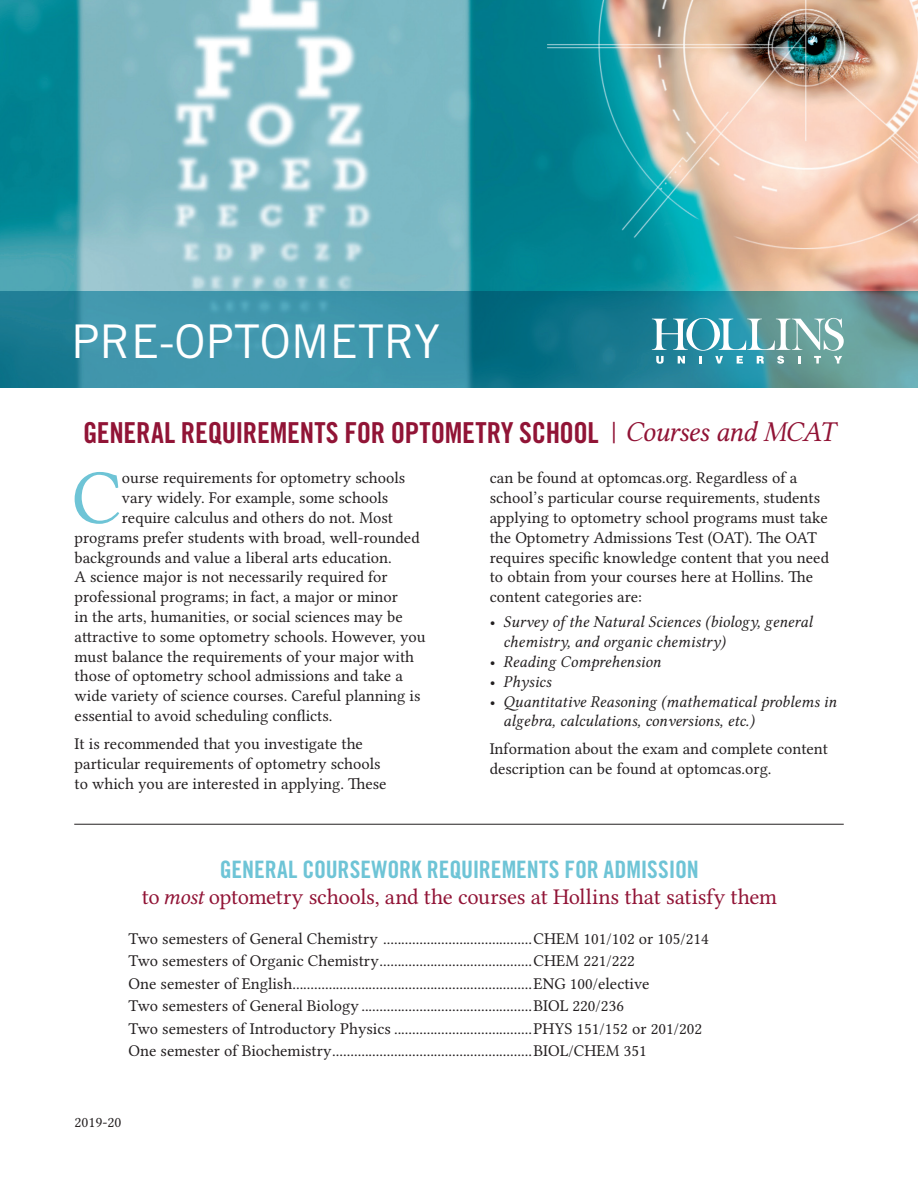
<style>
.page{position:relative;width:918px;height:1188px;background:#fff}
.page>*{position:absolute;margin:0;border:0;box-sizing:border-box;transform-origin:0 0}
.t1{font:77.7px "Lin Libertine O";color:#6ec4d6}
.t2{font:46.5px "Trade Gothic LT Std";color:#fff}
.t3{font:28.8px "Trade Gothic LT Std Bd Cn 20";letter-spacing:-.01em;color:#911436}
.t4{font:24px "Trade Gothic LT Std Bd Cn 20";letter-spacing:-.005em;color:#6ec4d6}
.t5{font:22.5px "Lin Libertine O";letter-spacing:-.01em;color:#911436}
.t6{font:16.5px/19.8px "Lin Libertine O";color:#231f20}
.t7{font:16.5px/19.8px "Lin Libertine OI";color:#231f20}
.t8{font:15px "Lin Libertine O";color:#231f20}
.s1{font-family:"Trade Gothic LT Std";font-weight:300}
.s2{font-family:"Lin Libertine OI"}
.s3{font-family:"Lin Libertine O"}
</style>
<div class="page">
<img style="left:0;top:0;width:918px;height:292px">
<hr style="left:74px;top:824px;width:770px;height:1px;background:#231f20">
<svg style="left:0;top:292px;width:918px;height:96px;background:#348a9d"></svg>
<svg style="left:652px;top:318px;width:192px;height:46px"></svg>
<p class="t2" style="left:71px;top:313px;width:370px">PRE-OPTOMETRY</p>
<p class="t3" style="left:83px;top:415px;width:753px">GENERAL REQUIREMENTS FOR OPTOMETRY SCHOOL <span class="s1">|</span> <span class="s2">Courses and MCAT</span></p>
<p class="t1" style="left:72px;top:436px;width:52px">C</p>
<p class="t6" style="left:122px;top:466px;width:285px">ourse requirements for optometry schools</p>
<p class="t6" style="left:122px;top:486px;width:268px">vary widely. For example, some schools</p>
<p class="t6" style="left:122px;top:506px;width:273px">require calculus and others do not. Most</p>
<p class="t6" style="left:75px;top:526px;width:347px">programs prefer students with broad, well-rounded</p>
<p class="t6" style="left:75px;top:546px;width:319px">backgrounds and value a liberal arts education.</p>
<p class="t6" style="left:75px;top:565px;width:315px">A science major is not necessarily required for</p>
<p class="t6" style="left:75px;top:585px;width:325px">professional programs; in fact, a major or minor</p>
<p class="t6" style="left:75px;top:605px;width:330px">in the arts, humanities, or social sciences may be</p>
<p class="t6" style="left:75px;top:625px;width:352px">attractive to some optometry schools. However, you</p>
<p class="t6" style="left:75px;top:645px;width:341px">must balance the requirements of your major with</p>
<p class="t6" style="left:75px;top:664px;width:330px">those of optometry school admissions and take a</p>
<p class="t6" style="left:75px;top:684px;width:347px">wide variety of science courses. Careful planning is</p>
<p class="t6" style="left:75px;top:704px;width:259px">essential to avoid scheduling conflicts.</p>
<p class="t6" style="left:75px;top:732px;width:313px">It is recommended that you investigate the particular requirements of optometry schools to which you are interested in applying. These</p>
<p class="t6" style="left:490px;top:466px;width:341px">can be found at optomcas.org. Regardless of a school’s particular course requirements, students applying to optometry school programs must take the Optometry Admissions Test (OAT). The OAT requires specific knowledge content that you need to obtain from your courses here at Hollins. The content categories are:</p>
<p class="t7" style="left:490px;top:613px;width:324px"><span class="s3">•</span> Survey of the Natural Sciences (biology, general</p>
<p class="t7" style="left:503px;top:633px;width:224px">chemistry, and organic chemistry)</p>
<p class="t7" style="left:490px;top:652px;width:173px"><span class="s3">•</span> Reading Comprehension</p>
<p class="t7" style="left:490px;top:672px;width:63px"><span class="s3">•</span> Physics</p>
<p class="t7" style="left:503px;top:692px;width:335px;text-indent:-13px"><span class="s3">•</span> Quantitative Reasoning (mathematical problems in algebra, calculations, conversions, etc.)</p>
<p class="t6" style="left:490px;top:737px;width:340px">Information about the exam and complete content description can be found at optomcas.org.</p>
<p class="t4" style="left:220px;top:855px;width:480px">GENERAL COURSEWORK REQUIREMENTS FOR ADMISSION</p>
<p class="t5" style="left:142px;top:878px;width:637px">to <span class="s2">most</span> optometry schools, and the courses at Hollins that satisfy them</p>
<p class="t6" style="left:129px;top:927px;width:582px">Two semesters of General Chemistry .........................................CHEM 101/102 or 105/214</p>
<p class="t6" style="left:129px;top:949px;width:508px">Two semesters of Organic Chemistry..........................................CHEM 221/222</p>
<p class="t6" style="left:129px;top:972px;width:522px">One semester of English..................................................................ENG 100/elective</p>
<p class="t6" style="left:129px;top:994px;width:497px">Two semesters of General Biology ...............................................BIOL 220/236</p>
<p class="t6" style="left:129px;top:1017px;width:575px">Two semesters of Introductory Physics ......................................PHYS 151/152 or 201/202</p>
<p class="t6" style="left:129px;top:1039px;width:520px">One semester of Biochemistry.......................................................BIOL/CHEM 351</p>
<p class="t8" style="left:75px;top:1110px;width:48px">2019-20</p>
</div>
